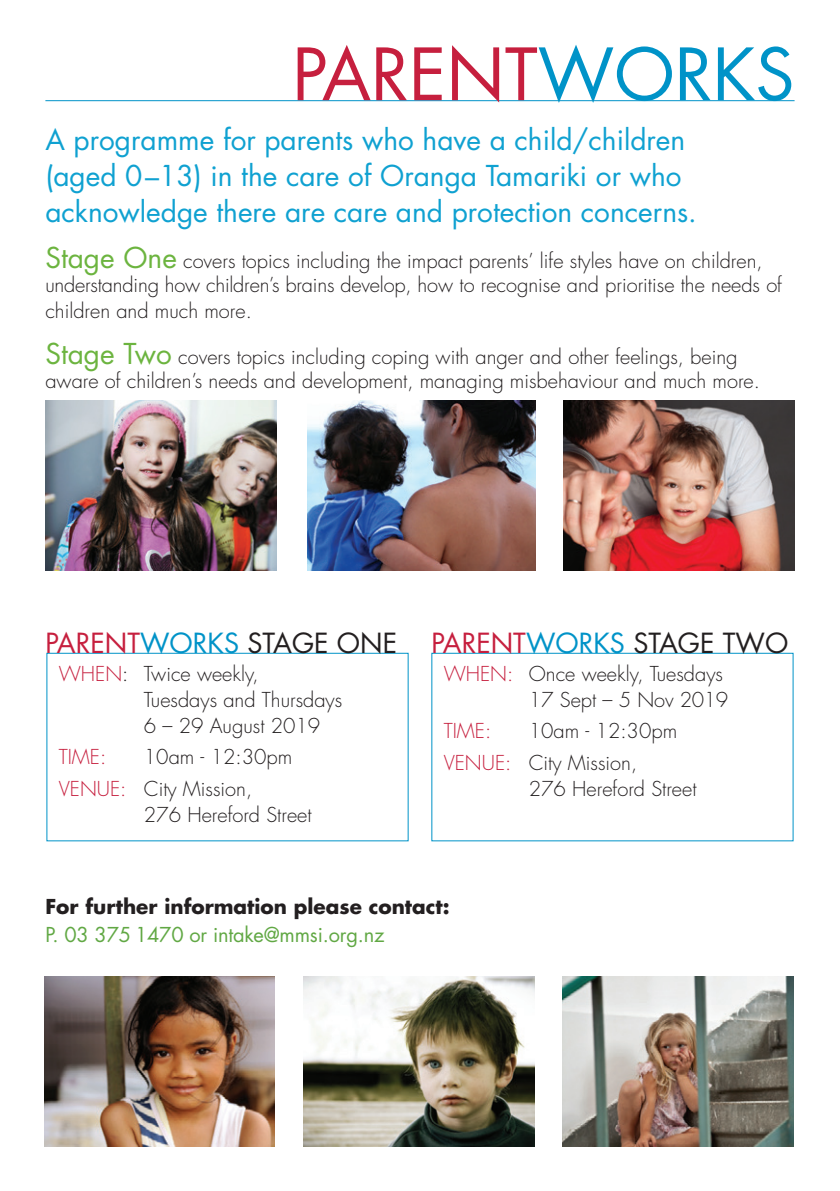
<style>
.page{position:relative;width:840px;height:1191px;background:#fff}
.page>*{position:absolute;margin:0;border:0;box-sizing:border-box;transform-origin:0 0}
.heading{font:70px "Futura";color:#c61f3e}
.intro{font:28px/36px "Futura";color:#0fa1d1}
.subheading{font:27px "Futura";color:#231f20}
.text{font:300 20px/26px "Futura";color:#231f20}
.text-2{font:700 20px "Futura";color:#231f20}
.text-3{font:20px "Futura";letter-spacing:-.01em;color:#61a844}
.text-4{font:300 20px "Futura";color:#c61f3e}
.s1{color:#0093c8}
.s2{font-weight:400;font-size:28px;color:#6cb43f}
.s3{color:#c61f3e}
</style>
<div class="page">
<div style="left:46px;top:653px;width:362px;height:188px;border:1px solid #0093c8"></div>
<div style="left:431px;top:653px;width:362px;height:188px;border:1px solid #0093c8"></div>
<img style="left:44px;top:976px;width:231px;height:170px">
<img style="left:303px;top:976px;width:231px;height:170px">
<img style="left:562px;top:976px;width:230px;height:170px">
<hr style="left:45px;top:100px;width:749px;height:1px;background:#0093c8">
<img style="left:45px;top:401px;width:231px;height:170px">
<img style="left:307px;top:401px;width:228px;height:170px">
<img style="left:563px;top:401px;width:231px;height:170px">
<p class="heading" style="left:292px;top:26px;width:503px">PARENT<span class="s1">WORKS</span></p>
<p class="intro" style="left:45px;top:121px;width:652px">A programme for parents who have a child/children (aged 0–13) in the care of Oranga Tamariki or who acknowledge there are care and protection concerns.</p>
<p class="text" style="left:45px;top:249px;width:737px;line-height:24px"><span class="s2">Stage One</span> covers topics including the impact parents’ life styles have on children, understanding how children’s brains develop, how to recognise and prioritise the needs of</p>
<p class="text" style="left:45px;top:298px;width:208px">children and much more.</p>
<p class="text" style="left:45px;top:345px;width:715px;line-height:24px"><span class="s2">Stage Two</span> covers topics including coping with anger and other feelings, being aware of children’s needs and development, managing misbehaviour and much more.</p>
<p class="subheading" style="left:45px;top:624px;width:353px"><span class="s3">PARENT</span><span class="s1">WORKS</span> STAGE ONE</p>
<p class="subheading" style="left:431px;top:624px;width:358px"><span class="s3">PARENT</span><span class="s1">WORKS</span> STAGE TWO</p>
<p class="text" style="left:144px;top:660px;width:200px;text-indent:-85px"><span class="s3">WHEN</span>: Twice weekly,<br>Tuesdays and Thursdays<br>6 – 29 August 2019</p>
<p class="text-4" style="left:59px;top:744px;width:49px">TIME:</p>
<p class="text" style="left:144px;top:744px;width:150px">10am - 12:30pm</p>
<p class="text" style="left:144px;top:776px;width:169px;text-indent:-85px"><span class="s3">VENUE:</span> City Mission,<br>276 Hereford Street</p>
<p class="text" style="left:443px;top:660px;width:286px;text-align:right"><span class="s3">WHEN:</span> Once weekly, Tuesdays<br>17 Sept – 5 Nov 2019</p>
<p class="text-4" style="left:443px;top:718px;width:49px">TIME:</p>
<p class="text" style="left:528px;top:718px;width:150px">10am - 12:30pm</p>
<p class="text" style="left:528px;top:750px;width:169px;text-indent:-85px"><span class="s3">VENUE:</span> City Mission,<br>276 Hereford Street</p>
<p class="text-2" style="left:45px;top:893px;width:405px">For further information please contact:</p>
<p class="text-3" style="left:45px;top:921px;width:340px">P. 03 375 1470 or intake@mmsi.org.nz</p>
</div>
